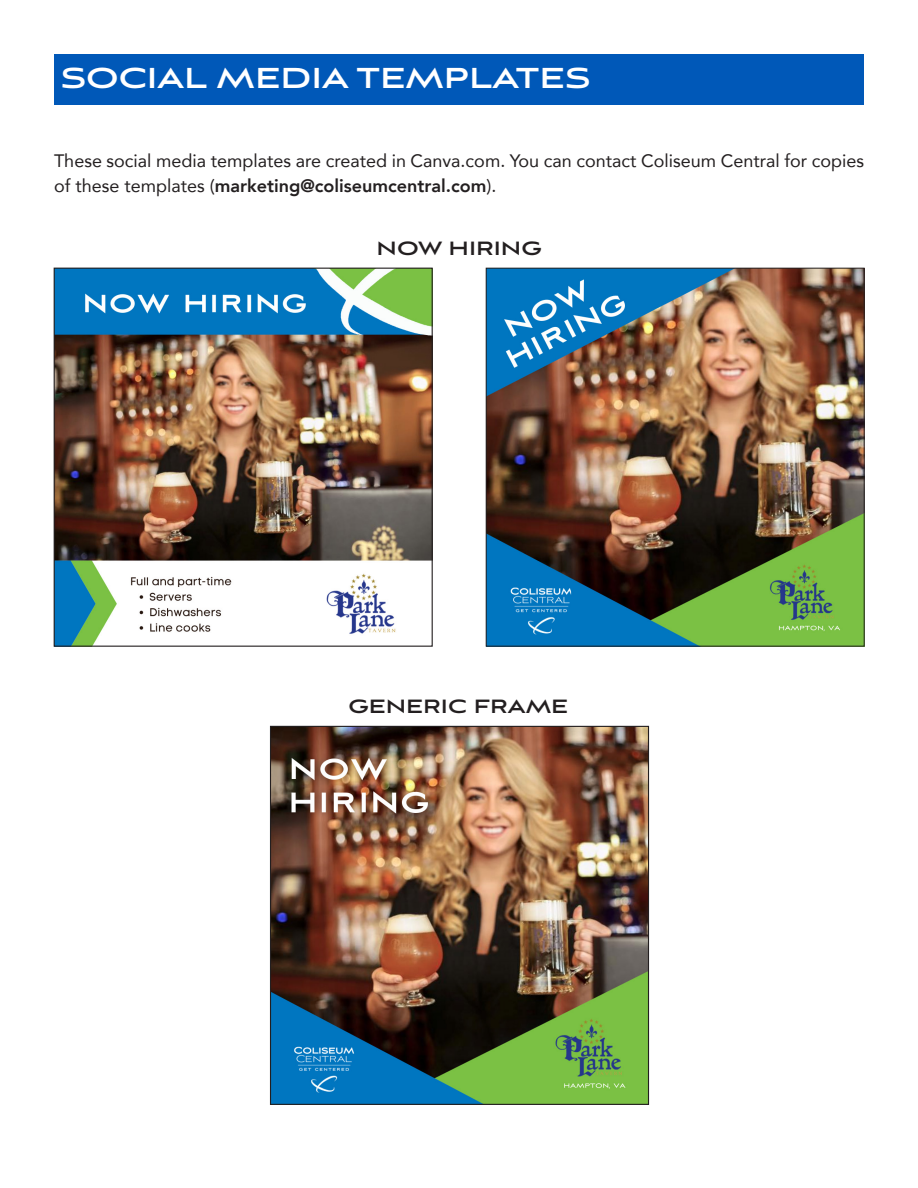
<style>
.page{position:relative;width:918px;height:1188px;background:#fff}
.page>*{position:absolute;margin:0;border:0;box-sizing:border-box;transform-origin:0 0}
.Headline{font:700 36px "Aviano Sans";color:#fff}
.SUB_HEAD{font:700 24px "Aviano Sans";color:#231f20}
.Paragraph_Style_1{font:18px/25.5px "Avenir";color:#231f20}
.s1{font-weight:800}
</style>
<div class="page">
<div style="left:54px;top:54px;width:810px;height:51px;background:#0058b8"></div>
<img style="left:56px;top:270px;width:375px;height:375px">
<div style="left:54px;top:268px;width:379px;height:379px;border:1px solid #231f20"></div>
<img style="left:488px;top:270px;width:374px;height:374px">
<div style="left:486px;top:268px;width:378px;height:378px;border:1px solid #231f20"></div>
<img style="left:272px;top:728px;width:375px;height:375px">
<div style="left:270px;top:726px;width:379px;height:379px;border:1px solid #231f20"></div>
<p class="Headline" style="left:61px;top:60px;width:531px">SOCIAL MEDIA TEMPLATES</p>
<p class="Paragraph_Style_1" style="left:54px;top:147px;width:812px">These social media templates are created in Canva.com. You can contact Coliseum Central for copies of these templates (<span class="s1">marketing@coliseumcentral.com</span>).</p>
<p class="SUB_HEAD" style="left:377px;top:237px;width:167px">NOW HIRING</p>
<p class="SUB_HEAD" style="left:348px;top:695px;width:221px">GENERIC FRAME</p>
</div>
